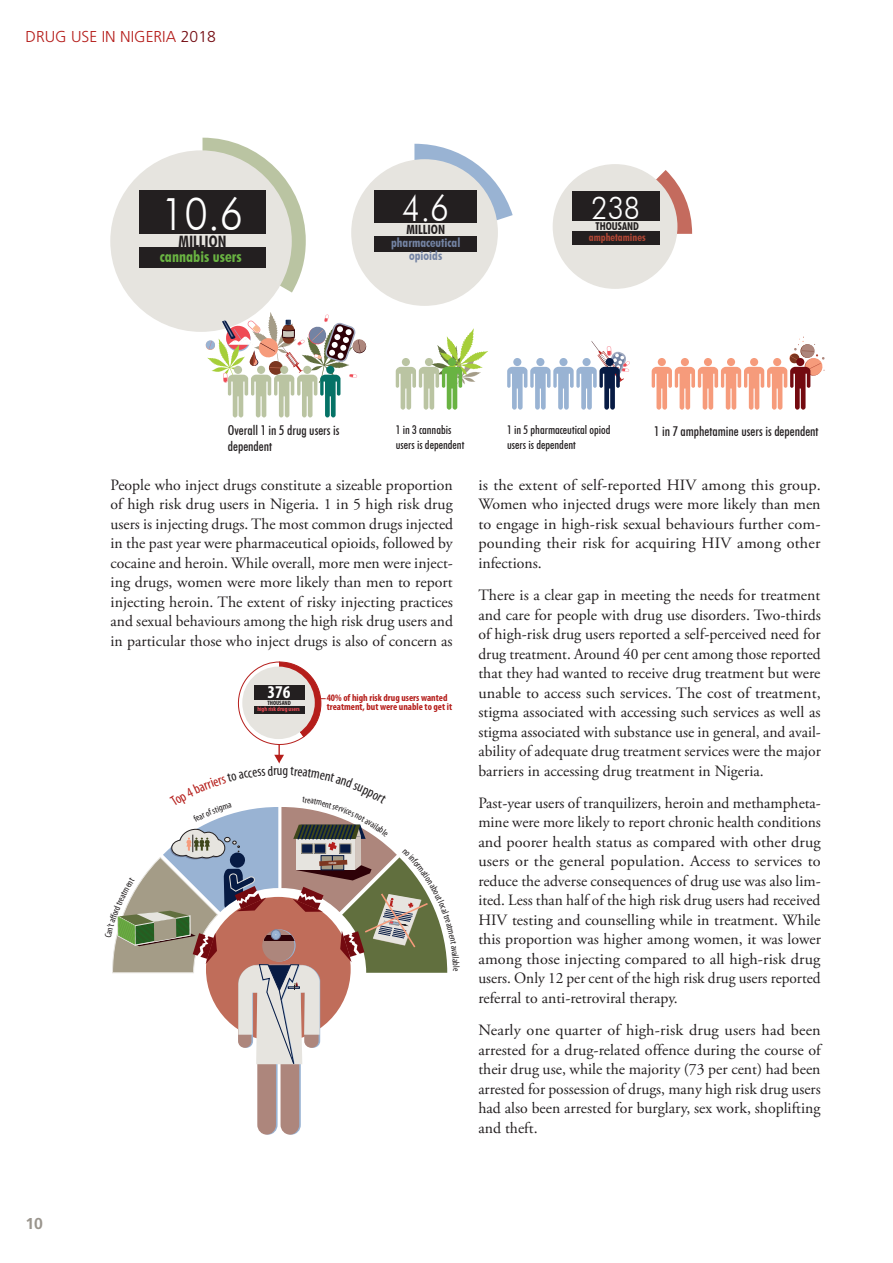
<style>
.page{position:relative;width:893px;height:1263px;background:#fff}
.page>*{position:absolute;margin:0;border:0;box-sizing:border-box;transform-origin:0 0}
.t1{font:300 45.3px "Futura BT";color:#fff;scale:.9 1}
.t2{font:300 36.6px "Futura BT";color:#fff;scale:.9 1}
.t3{font:300 31.05px "Futura BT";color:#fff;scale:.9 1}
.t4{font:700 condensed 18px "Myriad Pro";color:#fff}
.t5{font:15.75px/19.5px "Adobe Garamond Pro";color:#231f20;text-align:justify}
.t6{font:300 15.75px "Frutiger";color:#b51e1b}
.t7{font:700 condensed 15.75px "Futura BT";color:#69b342}
.t8{font:700 condensed 15.75px "Futura BT";color:#231f20}
.t9{font:700 15.75px "Frutiger";color:#9a958d}
.t10{font:500 condensed 13.5px/16.2px "Futura BT";color:#231f20}
.t11{font:700 condensed 12.75px/12.8px "Futura BT";color:#7383a3;text-align:center}
.t12{font:700 condensed 12.75px "Futura BT";color:#231f20}
.t13{font:500 condensed 12px/14.4px "Futura BT";color:#231f20}
.t14{font:700 condensed 10.8px "Futura BT";color:#b14735}
.t15{font:700 condensed 10.8px "Futura BT";color:#231f20}
.t16{font:700 condensed 9.9px/9.4px "Myriad Pro";color:#b51e1b}
.t17{font:700 condensed 6.3px "Myriad Pro";color:#ef4b55}
.t18{font:700 condensed 6.3px "Myriad Pro";color:#231f20}
.t19{font:700 condensed 3px "Myriad Pro";color:#e6e4df}
.s1{color:#730a10}
</style>
<div class="page">
<svg style="left:202px;top:138px;width:104px;height:155px"></svg>
<div style="left:110px;top:150px;width:182px;height:182px;background:#e6e4df;border-radius:50%"></div>
<div style="left:139px;top:190px;width:127px;height:44px;background:#231f20"></div>
<div style="left:139px;top:247px;width:127px;height:21px;background:#231f20"></div>
<svg style="left:414px;top:144px;width:99px;height:98px"></svg>
<div style="left:351px;top:159px;width:147px;height:147px;background:#e6e4df;border-radius:50%"></div>
<div style="left:374px;top:190px;width:103px;height:33px;background:#231f20"></div>
<div style="left:374px;top:236px;width:103px;height:15px;background:#231f20"></div>
<svg style="left:644px;top:170px;width:48px;height:64px"></svg>
<div style="left:553px;top:164px;width:124px;height:125px;background:#e6e4df;border-radius:50%"></div>
<div style="left:572px;top:192px;width:87px;height:29px;background:#231f20"></div>
<div style="left:572px;top:232px;width:87px;height:13px;background:#231f20"></div>
<svg style="left:396px;top:328px;width:92px;height:82px"></svg>
<div style="left:448px;top:358px;width:8px;height:8px;background:#69b342;border-radius:50%"></div>
<svg style="left:507px;top:341px;width:123px;height:69px"></svg>
<div style="left:606px;top:358px;width:8px;height:8px;background:#071b44;border-radius:50%"></div>
<svg style="left:652px;top:337px;width:173px;height:73px"></svg>
<svg style="left:205px;top:312px;width:162px;height:105px"></svg>
<div style="left:326px;top:366px;width:8px;height:8px;background:#057266;border-radius:50%"></div>
<svg style="left:112px;top:661px;width:336px;height:473px"></svg>
<p class="t6" style="left:26px;top:28px;width:192px">DRUG USE IN NIGERIA <span class="s1">2018</span></p>
<h1 class="t1" style="left:161px;top:186px;width:93px">10.6</h1>
<h2 class="t2" style="left:402px;top:186px;width:54px">4.6</h2>
<h3 class="t3" style="left:592px;top:189px;width:55px">238</h3>
<p class="t15" style="left:596px;top:220px;width:45px">THOUSAND</p>
<p class="t14" style="left:589px;top:231px;width:58px">amphetamines</p>
<p class="t12" style="left:406px;top:222px;width:40px">MILLION</p>
<p class="t11" style="left:391px;top:236px;width:71px">pharmaceutical opioids</p>
<p class="t8" style="left:179px;top:231px;width:49px">MILLION</p>
<p class="t7" style="left:160px;top:247px;width:83px">cannabis users</p>
<p class="t10" style="left:228px;top:422px;width:113px">Overall 1 in 5 drug users is dependent</p>
<p class="t10" style="left:654px;top:423px;width:166px">1 in 7 amphetamine users is dependent</p>
<p class="t13" style="left:396px;top:423px;width:70px">1 in 3 cannabis users is dependent</p>
<p class="t13" style="left:507px;top:423px;width:105px">1 in 5 pharmaceutical opiod users is dependent</p>
<p class="t9" style="left:26px;top:1214px;width:19px">10</p>
<p class="t5" style="left:111px;top:476px;width:344px">People who inject drugs constitute a sizeable proportion of high risk drug users in Nigeria. 1 in 5 high risk drug users is injecting drugs. The most common drugs injected in the past year were pharmaceutical opioids, followed by cocaine and heroin. While overall, more men were inject&shy;ing drugs, women were more likely than men to report injecting heroin. The extent of risky injecting practices and sexual behaviours among the high risk drug users and in particular those who inject drugs is also of concern as</p>
<p class="t5" style="left:478px;top:476px;width:344px">is the extent of self-reported HIV among this group.<br>Women who injected drugs were more likely than men to engage in high-risk sexual behaviours further com&shy;pounding their risk for acquiring HIV among other infections.</p>
<p class="t5" style="left:478px;top:586px;width:344px">There is a clear gap in meeting the needs for treatment and care for people with drug use disorders. Two-thirds of high-risk drug users reported a self-perceived need for drug treatment. Around 40 per cent among those reported that they had wanted to receive drug treatment but were unable to access such services. The cost of treatment, stigma associated with accessing such services as well as stigma associated with substance use in general, and avail&shy;ability of adequate drug treatment services were the major barriers in accessing drug treatment in Nigeria.</p>
<p class="t5" style="left:478px;top:794px;width:344px">Past-year users of tranquilizers, heroin and methampheta&shy;mine were more likely to report chronic health conditions and poorer health status as compared with other drug users or the general population. Access to services to reduce the adverse consequences of drug use was also lim&shy;ited. Less than half of the high risk drug users had received HIV testing and counselling while in treatment. While this proportion was higher among women, it was lower among those injecting compared to all high-risk drug users. Only 12 per cent of the high risk drug users reported referral to anti-retroviral therapy.</p>
<p class="t5" style="left:478px;top:1021px;width:344px">Nearly one quarter of high-risk drug users had been arrested for a drug-related offence during the course of their drug use, while the majority (73 per cent) had been arrested for possession of drugs, many high risk drug users had also been arrested for burglary, sex work, shoplifting and theft.</p>
<p class="t4" style="left:267px;top:681px;width:25px">376</p>
<p class="t16" style="left:327px;top:693px;width:127px">40% of high risk drug users wanted treatment, but were unable to get it</p>
<p class="t18" style="left:267px;top:699px;width:25px">THOUSAND</p>
<p class="t17" style="left:257px;top:705px;width:44px">high risk drug users</p>
<p class="t19" style="left:329px;top:861px;width:9px">CLOSED</p>
</div>
